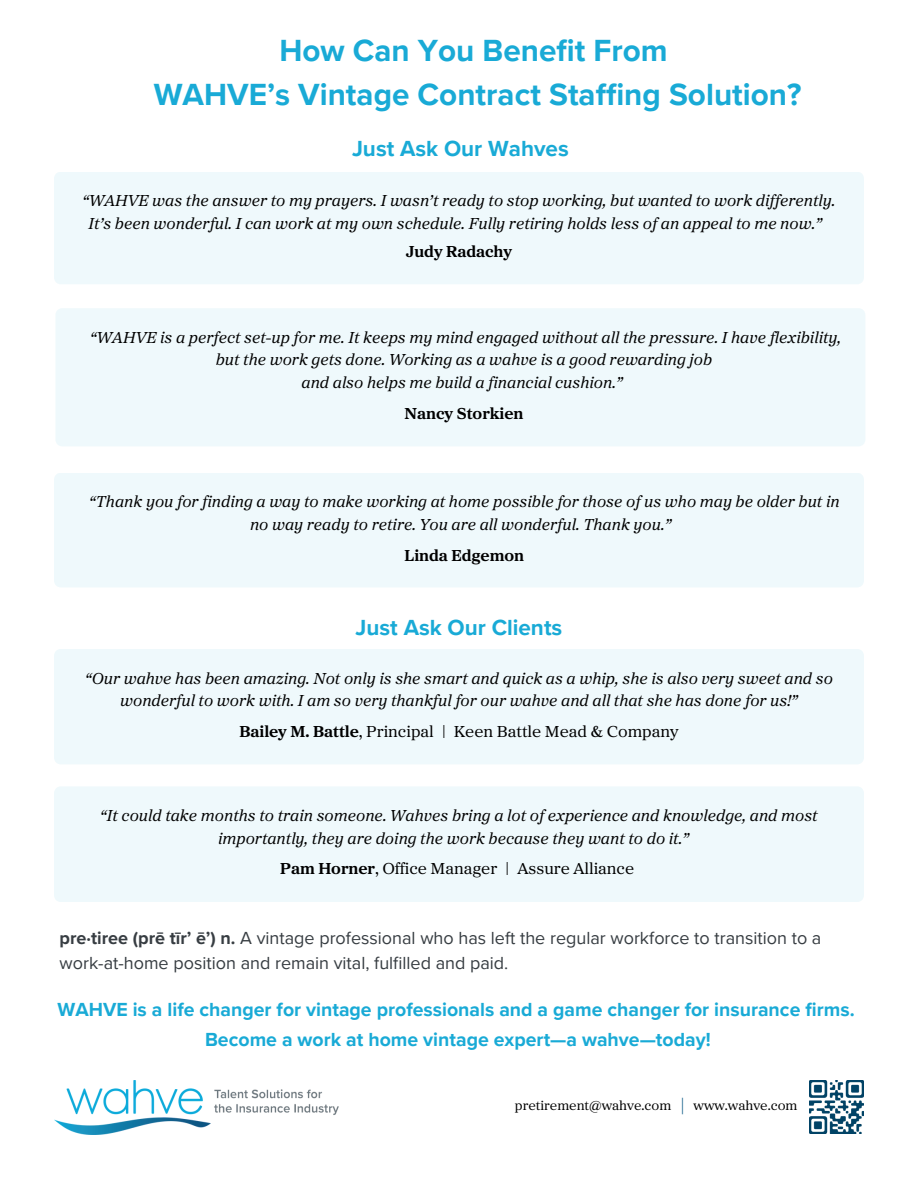
<style>
.page{position:relative;width:918px;height:1188px;background:#fff}
.page>*{position:absolute;margin:0;border:0;box-sizing:border-box;transform-origin:0 0}
.t1{font:700 31.5px/43.8px "Proxima Nova";color:#19aad6;text-align:center}
.t2{font:700 22.5px "Proxima Nova";color:#19aad6}
.t3{font:100 21px "Proxima Sera";color:#005380}
.t4{font:700 19.5px "Proxima Nova";color:#19aad6}
.t5{font:18px/24.8px "Proxima Nova";color:#373d42}
.t6{font:italic 16.5px/22.5px "Proxima Sera";color:#000;text-align:center}
.t7{font:16.5px "Proxima Sera";color:#000}
.t8{font:700 16.5px "Proxima Sera";color:#000}
.t9{font:13.5px "Proxima Sera";color:#000}
.s1{font-weight:700}
</style>
<div class="page">
<div style="left:54px;top:172px;width:810px;height:112px;background:#eff9fc"></div>
<div style="left:56px;top:308px;width:809px;height:138px;background:#eff9fc"></div>
<div style="left:54px;top:473px;width:810px;height:114px;background:#eff9fc"></div>
<div style="left:54px;top:649px;width:810px;height:115px;background:#eff9fc"></div>
<div style="left:54px;top:787px;width:810px;height:115px;background:#eff9fc"></div>
<img style="left:54px;top:1080px;width:285px;height:54px">
<img style="left:810px;top:1080px;width:54px;height:54px">
<p class="t1" style="left:154px;top:30px;width:649px">How Can You Benefit From<br>WAHVE’s Vintage Contract Staffing Solution?</p>
<p class="t2" style="left:352px;top:135px;width:218px">Just Ask Our Wahves</p>
<h1 class="t6" style="left:82px;top:190px;width:755px">“WAHVE was the answer to my prayers. I wasn’t ready to stop working, but wanted to work differently.<br>It’s been wonderful. I can work at my own schedule. Fully retiring holds less of an appeal to me now.”</h1>
<h2 class="t8" style="left:406px;top:244px;width:108px">Judy Radachy</h2>
<h6 class="t6" style="left:90px;top:327px;width:753px">“WAHVE is a perfect set-up for me. It keeps my mind engaged without all the pressure. I have flexibility, but the work gets done. Working as a wahve is a good rewarding job<br>and also helps me build a financial cushion.”</h6>
<h5 class="t8" style="left:405px;top:406px;width:120px">Nancy Storkien</h5>
<h6 class="t6" style="left:89px;top:491px;width:752px">“Thank you for finding a way to make working at home possible for those of us who may be older but in no way ready to retire. You are all wonderful. Thank you.”</h6>
<h5 class="t8" style="left:405px;top:547px;width:121px">Linda Edgemon</h5>
<h6 class="t2" style="left:356px;top:614px;width:208px">Just Ask Our Clients</h6>
<h5 class="t6" style="left:85px;top:668px;width:749px">“Our wahve has been amazing. Not only is she smart and quick as a whip, she is also very sweet and so wonderful to work with. I am so very thankful for our wahve and all that she has done for us!”</h5>
<h2 class="t7" style="left:239px;top:724px;width:441px"><span class="s1">Bailey M. Battle</span>, Principal | Keen Battle Mead &amp; Company</h2>
<h6 class="t6" style="left:218px;top:805px;width:601px;text-align:left;text-indent:-118px">“It could take months to train someone. Wahves bring a lot of experience and knowledge, and most importantly, they are doing the work because they want to do it.”</h6>
<h6 class="t7" style="left:280px;top:861px;width:355px"><span class="s1">Pam Horner</span>, Office Manager | Assure Alliance</h6>
<p class="t5" style="left:60px;top:926px;width:763px"><span class="s1">pre·tiree (prē tīrʼ ēʼ) n.</span> A vintage professional who has left the regular workforce to transition to a work-at-home position and remain vital, fulfilled and paid.</p>
<h6 class="t4" style="left:58px;top:998px;width:799px">WAHVE is a life changer for vintage professionals and a game changer for insurance firms.</h6>
<h6 class="t4" style="left:205px;top:1028px;width:507px">Become a work at home vintage expert—a wahve—today!</h6>
<h3 class="t9" style="left:515px;top:1100px;width:158px">pretirement@wahve.com</h3>
<p class="t3" style="left:679px;top:1096px;width:8px">|</p>
<p class="t9" style="left:694px;top:1100px;width:105px">www.wahve.com</p>
</div>
